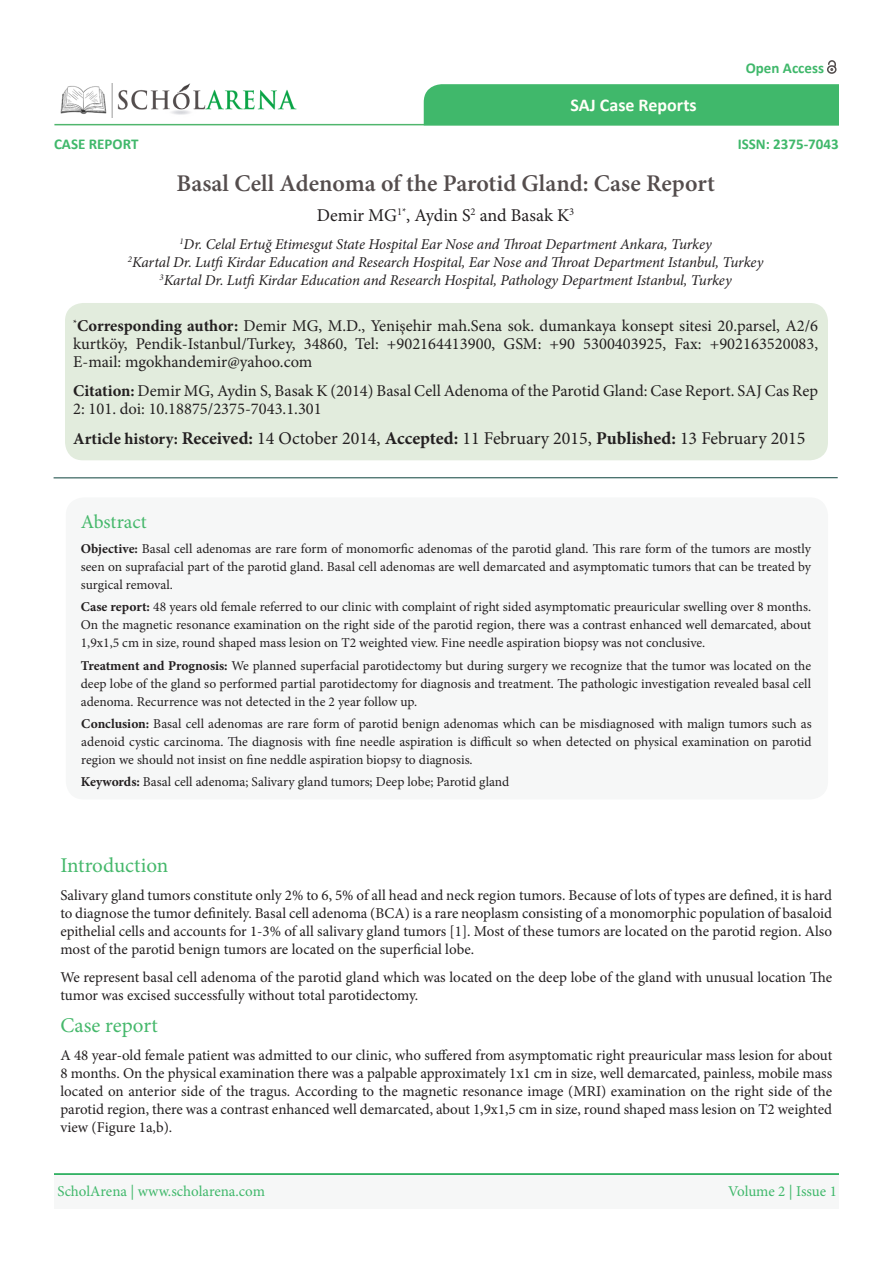
<style>
.page{position:relative;width:893px;height:1263px;background:#fff}
.page>*{position:absolute;margin:0;border:0;box-sizing:border-box;transform-origin:0 0}
.t1{font:600 24px "Minion Pro";color:#544d4d}
.t2{font:21px "Minion Pro";color:#45b86b}
.t3{font:19.5px "Minion Pro";color:#45b86b}
.t4{font:18px "Minion Pro";color:#231f20}
.t5{font:700 18px "Calibri";color:#fffff8}
.t6{font:16.5px/18px "Minion Pro";color:#231f20}
.t7{font:15px/18px "Minion Pro";color:#231f20;text-align:justify}
.t8{font:italic 15px "Minion Pro";letter-spacing:-.01em;color:#231f20}
.t9{font:15px "Minion Pro";letter-spacing:-.005em;color:#40b86b}
.t10{font:700 15px "Calibri";color:#40b86b}
.t11{font:13.5px/18px "Minion Pro";color:#231f20;text-align:justify}
.t12{font:10.5px "Minion Pro";color:#231f20}
.t13{font:700 9.6px "Minion Pro";color:#231f20}
.t14{font:italic 8.7px "Minion Pro";color:#231f20}
.s1{font-size:18px}
.s2{font-weight:700}
.s3{font-weight:700;font-size:16.5px}
</style>
<div class="page">
<hr style="left:54px;top:477px;width:784px;height:1px;background:#0d433d">
<div style="left:65px;top:303px;width:763px;height:157px;background:#e2ecdd;border-radius:18px"></div>
<div style="left:66px;top:497px;width:762px;height:302px;background:#f6f7f7;border-radius:18px"></div>
<img style="left:60px;top:83px;width:237px;height:34px">
<hr style="left:54px;top:124px;width:785px;height:1px;background:#50b66d">
<svg style="left:54px;top:123px;width:88px;height:3px"></svg>
<div style="left:54px;top:1174px;width:785px;height:35px;background:#f6f7f7"></div>
<hr style="left:54px;top:1173px;width:785px;height:2px;background:#0aa345">
<svg style="left:424px;top:60px;width:415px;height:66px"></svg>
<p class="t10" style="left:54px;top:134px;width:86px">CASE REPORT</p>
<p class="t5" style="left:570px;top:94px;width:128px">SAJ Case Reports</p>
<p class="t1" style="left:176px;top:167px;width:540px">Basal Cell Adenoma of the Parotid Gland: Case Report</p>
<p class="t12" style="left:462px;top:205px;width:15px">2<span class="s1">S</span></p>
<p class="t12" style="left:397px;top:205px;width:15px"><span class="s1">,</span>*1</p>
<p class="t4" style="left:414px;top:204px;width:45px">Aydin</p>
<p class="t4" style="left:480px;top:204px;width:91px">and Basak K</p>
<p class="t4" style="left:317px;top:204px;width:82px">Demir MG</p>
<p class="t12" style="left:569px;top:205px;width:7px">3</p>
<p class="t8" style="left:184px;top:234px;width:530px">Dr. Celal Ertuğ Etimesgut State Hospital Ear Nose and Throat Department Ankara, Turkey</p>
<p class="t14" style="left:179px;top:236px;width:6px">1</p>
<p class="t10" style="left:746px;top:58px;width:80px">Open Access</p>
<p class="t10" style="left:738px;top:134px;width:103px">ISSN: 2375-7043</p>
<p class="t8" style="left:132px;top:252px;width:633px">Kartal Dr. LutfiKirdar Education and Research Hospital, Ear Nose and Throat Department Istanbul, Turkey</p>
<p class="t8" style="left:164px;top:270px;width:569px">Kartal Dr. LutfiKirdar Education and Research Hospital, Pathology Department Istanbul, Turkey</p>
<p class="t14" style="left:128px;top:254px;width:6px">2</p>
<p class="t14" style="left:160px;top:272px;width:6px">3</p>
<p class="t13" style="left:73px;top:316px;width:5px">*</p>
<p class="t6" style="left:77px;top:317px;width:743px;text-align:right"><span class="s2">Corresponding author:</span> Demir MG M, D. ., Yenişehir mah.Sena sok. dumankaya konsept sitesi 20.parsel A, 2/6 +902163520083,</p>
<p class="t6" style="left:73px;top:335px;width:241px">kurtköy,<br>-E mail: mgokhandemir@yahoo.com</p>
<p class="t6" style="left:73px;top:382px;width:747px"><span class="s2">Citation:</span> Demir MG, Aydin ,S Basak K (2014) Basal Cell Adenoma of the Parotid Gland: Case Report. SAJ Cas Rep<br>2: 101. doi: 10.18875/2375-7043.1.301</p>
<p class="t6" style="left:136px;top:335px;width:161px">Pendik-Istanbul/Turkey,</p>
<p class="t6" style="left:355px;top:335px;width:25px">Tel:</p>
<p class="t6" style="left:504px;top:335px;width:39px">GSM:</p>
<p class="t6" style="left:674px;top:335px;width:29px">Fax:</p>
<p class="t6" style="left:304px;top:335px;width:45px">34860,</p>
<p class="t6" style="left:387px;top:335px;width:110px">+902164413900,</p>
<p class="t6" style="left:550px;top:335px;width:27px">+90</p>
<p class="t6" style="left:583px;top:335px;width:84px">5300403925,</p>
<p class="t4" style="left:73px;top:426px;width:734px"><span class="s3">Article history:</span> <span class="s2">Received:</span> 14 October 2014, <span class="s2">Accepted:</span> 11 February 2015, <span class="s2">Published:</span> 13 February 2015</p>
<p class="t3" style="left:81px;top:509px;width:68px">Abstract</p>
<p class="t11" style="left:81px;top:539px;width:732px"><span class="s2">Objective:</span> Basal cell adenomas are rare form of monomorfic adenomas of the parotid gland. This rare form of the tumors are mostly seen on suprafacial part of the parotid gland. Basal cell adenomas are well demarcated and asymptomatic tumors that can be treated by surgical removal.</p>
<p class="t11" style="left:81px;top:598px;width:732px"><span class="s2">Case report:</span> 48 years old female referred to our clinic with complaint of right sided asymptomatic preauricular swelling over 8 months.<br>On the magnetic resonance examination on the right side of the parotid region, there was a contrast enhanced well demarcated, about 1,9x1,5 cm in size, round shaped mass lesion on T2 weighted view. Fine needle aspiration biopsy was not conclusive.</p>
<p class="t11" style="left:81px;top:656px;width:732px"><span class="s2">Treatment and Prognosis:</span> We planned superfacial parotidectomy but during surgery we recognize that the tumor was located on the deep lobe of the gland so performed partial parotidectomy for diagnosis and treatment. The pathologic investigation revealed basal cell adenoma. Recurrence was not detected in the 2 year follow up.</p>
<p class="t11" style="left:81px;top:715px;width:732px"><span class="s2">Conclusion:</span> Basal cell adenomas are rare form of parotid benign adenomas which can be misdiagnosed with malign tumors such as adenoid cystic carcinoma. The diagnosis with fine needle aspiration is difficult so when detected on physical examination on parotid region we should not insist on fine neddle aspiration biopsy to diagnosis.</p>
<p class="t11" style="left:81px;top:772px;width:430px"><span class="s2">Keywords:</span> Basal cell adenoma; Salivary gland tumors; Deep lobe; Parotid gland</p>
<p class="t2" style="left:60px;top:851px;width:109px">Introduction</p>
<p class="t7" style="left:60px;top:886px;width:773px">Salivary gland tumors constitute only 2% to 6, 5% of all head and neck region tumors. Because of lots of types are defined isit, hard to diagnose the tumor definitely. Basal cell adenoma (BCA) is a rare neoplasm consisting of a monomorphic population of basaloid epithelial cells and accounts for 1-3% of all salivary gland tumors .]1[ Most of these tumors are located on the parotid region. Also most of the parotid benign tumors are located on the superficial lobe.</p>
<p class="t7" style="left:60px;top:968px;width:773px">We represent basal cell adenoma of the parotid gland which was located on the deep lobe of the gland with unusual location The tumor was excised successfully without total parotidectomy.</p>
<p class="t2" style="left:60px;top:1011px;width:99px">Case report</p>
<p class="t7" style="left:60px;top:1046px;width:773px">A 48 year-old female patient was admitted to our clinic, who suffered from asymptomatic right preauricular mass lesion for about 8 months. On the physical examination there was a palpable approximately 1x1 cm in size, well demarcated, painless, mobile mass located on anterior side of the tragus. According to the magnetic resonance image (MRI) examination on the right side of the parotid region, there was a contrast enhanced well demarcated, about 1,9x1,5 cm in size, round shaped mass lesion on T2 weighted view (Figure . (b,a1</p>
<p class="t9" style="left:57px;top:1181px;width:209px">ScholArena | www.scholarena.com</p>
<p class="t9" style="left:728px;top:1181px;width:110px">Volume 2 | Issue 1</p>
</div>
